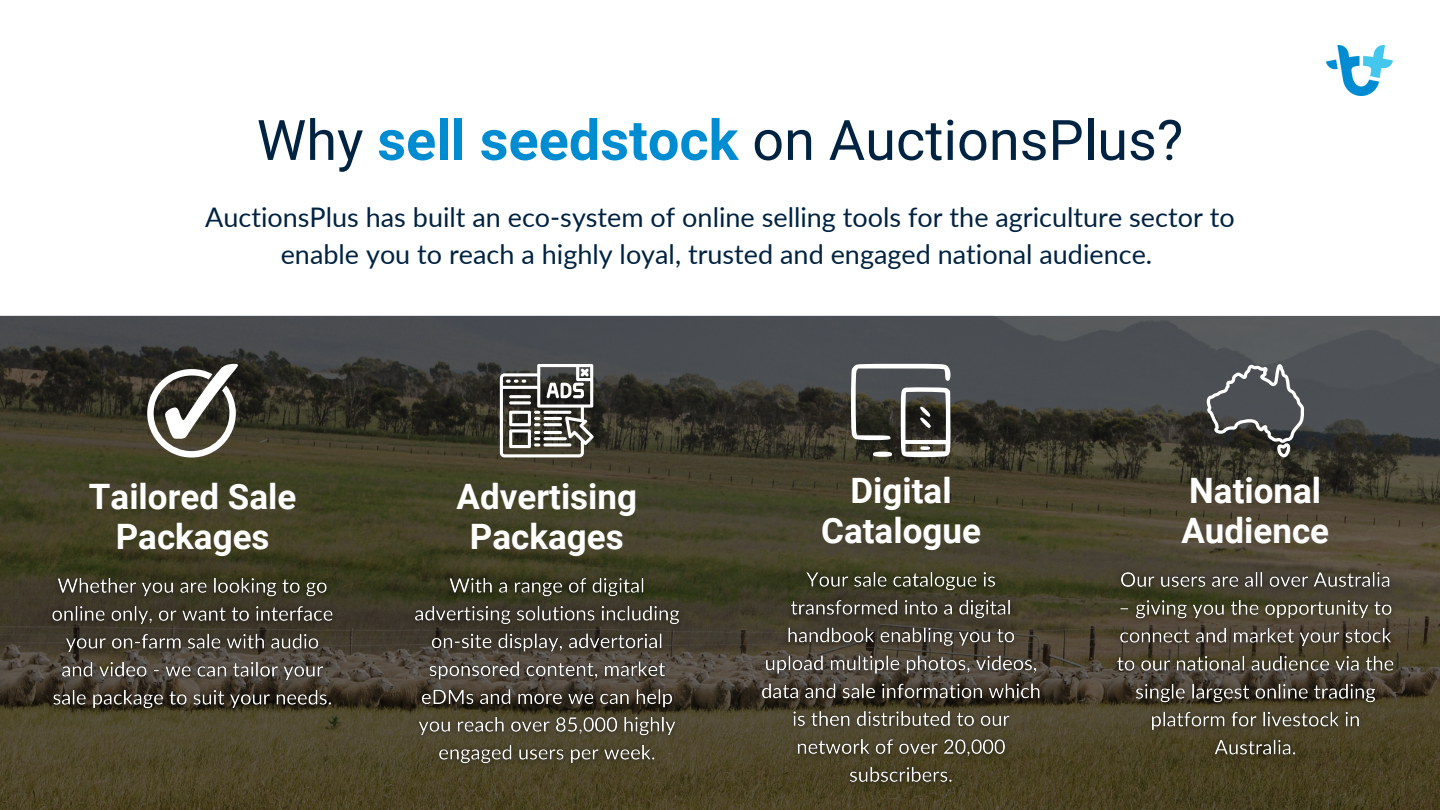
<style>
.page{position:relative;width:1440px;height:810px;background:#fff}
.page>*{position:absolute;margin:0;border:0;box-sizing:border-box;transform-origin:0 0}
.t1{font:55.9px "Roboto";color:#002341}
.t2{font:700 35px/40.5px "Roboto";color:#fff;text-align:center}
.t3{font:27px/37.5px "Lato";color:#002341;text-align:center}
.s1{font-weight:700;color:#008cd1}
</style>
<div class="page">
<img style="left:1326px;top:45px;width:66px;height:50px">
<img style="left:0;top:316px;width:1440px;height:494px">
<svg style="left:147px;top:364px;width:91px;height:94px"></svg>
<img style="left:43px;top:564px;width:299px;height:200px">
<svg style="left:851px;top:364px;width:100px;height:94px"></svg>
<img style="left:752px;top:559px;width:298px;height:237px">
<svg style="left:1206px;top:364px;width:98px;height:93px;background:#5a5b5c"></svg>
<img style="left:1107px;top:559px;width:297px;height:209px">
<img style="left:405px;top:564px;width:283px;height:210px">
<svg style="left:500px;top:364px;width:94px;height:93px"></svg>
<svg style="left:543px;top:443px;width:28px;height:4px"></svg>
<h1 class="t1" style="left:257px;top:108px;width:928px">Why <span class="s1">sell seedstock</span> on AuctionsPlus?</h1>
<p class="t3" style="left:205px;top:198px;width:1031px">AuctionsPlus has built an eco-system of online selling tools for the agriculture sector to enable you to reach a highly loyal, trusted and engaged national audience.</p>
<p class="t2" style="left:89px;top:477px;width:209px">Tailored Sale<br>Packages</p>
<p class="t2" style="left:821px;top:471px;width:161px">Digital<br>Catalogue</p>
<p class="t2" style="left:1181px;top:471px;width:149px;text-align:left">National<br>Audience</p>
<p class="t2" style="left:457px;top:477px;width:182px">Advertising<br>Packages</p>
</div>
